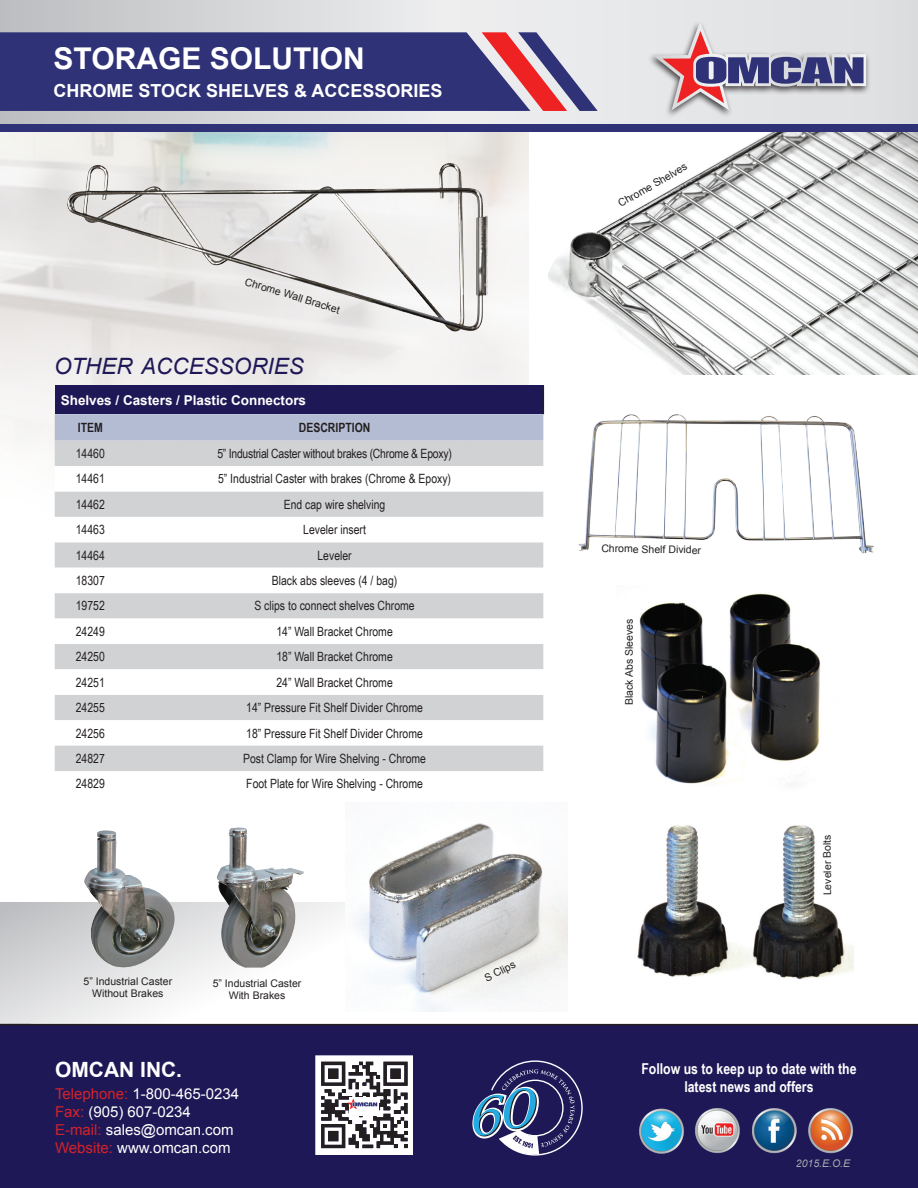
<style>
.page{position:relative;width:918px;height:1188px;background:#fff}
.page>*{position:absolute;margin:0;border:0;box-sizing:border-box;transform-origin:0 0}
.t1{font:700 30px "Arial";color:#fff}
.t2{font:italic 22.5px "Arial";color:#1f1857}
.t3{font:700 21px "Arial";color:#fff}
.t4{font:700 18px "Arial";color:#fff}
.t5{font:15px "Arial";color:#fff}
.t6{font:700 15px/18px "Arial Narrow";color:#fff;text-align:center}
.t7{font:700 13.5px "Arial";color:#fff}
.t8{font:12.75px "Arial Narrow";color:#231f20}
.t9{font:12.75px "Arial Narrow";letter-spacing:-.02em;color:#231f20}
.t10{font:700 12.75px "Arial Narrow";color:#231f20}
.t11{font:10.5px "Arial";color:#231f20}
.t12{font:italic 10.5px "Arial";color:#a8a9ad}
.s1{color:#d1232a}
</style>
<div class="page">
<svg style="left:0;top:902px;width:392px;height:122px"></svg>
<img style="left:0;top:131px;width:529px;height:421px">
<div style="left:0;top:1024px;width:918px;height:164px;background:#1f1857"></div>
<img style="left:637px;top:1097px;width:238px;height:66px">
<svg style="left:472px;top:1060px;width:111px;height:96px;background:#464b7d"></svg>
<svg style="left:315px;top:1055px;width:98px;height:100px"></svg>
<svg style="left:0;top:0;width:918px;height:124px;background:#dddee0"></svg>
<svg style="left:0;top:32px;width:598px;height:79px;background:#49437e"></svg>
<div style="left:647px;top:20px;width:224px;height:99px;background:#231f20;opacity:.8"></div>
<svg style="left:653px;top:22px;width:213px;height:88px;background:#bbb0be"></svg>
<img style="left:83px;top:830px;width:93px;height:141px">
<img style="left:217px;top:828px;width:57px;height:140px">
<div style="left:55px;top:441px;width:488px;height:279px;background:#d1d2d4"></div>
<svg style="left:55px;top:466px;width:488px;height:25px"></svg>
<svg style="left:55px;top:517px;width:488px;height:25px"></svg>
<svg style="left:55px;top:568px;width:488px;height:25px"></svg>
<svg style="left:55px;top:619px;width:488px;height:25px"></svg>
<svg style="left:55px;top:669px;width:488px;height:26px"></svg>
<div style="left:55px;top:745px;width:488px;height:26px;background:#d1d2d4"></div>
<svg style="left:55px;top:386px;width:489px;height:55px;background:#686994"></svg>
<img style="left:549px;top:131px;width:369px;height:244px">
<img style="left:578px;top:414px;width:296px;height:140px">
<img style="left:48px;top:121px;width:460px;height:215px">
<img style="left:345px;top:823px;width:222px;height:188px">
<div style="left:0;top:124px;width:918px;height:7px;background:#2f3276"></div>
<img style="left:639px;top:593px;width:182px;height:193px">
<img style="left:637px;top:825px;width:216px;height:154px">
<p class="t1" style="left:54px;top:39px;width:313px">STORAGE SOLUTION</p>
<p class="t4" style="left:54px;top:78px;width:390px">CHROME STOCK SHELVES &amp; ACCESSORIES</p>
<p class="t11" style="left:247px;top:274px;width:100px;rotate:17deg">Chrome Wall Bracket</p>
<p class="t2" style="left:54px;top:351px;width:251px">OTHER ACCESSORIES</p>
<p class="t7" style="left:61px;top:391px;width:247px">Shelves / Casters / Plastic Connectors</p>
<p class="t10" style="left:78px;top:418px;width:26px">ITEM</p>
<p class="t10" style="left:299px;top:418px;width:73px">DESCRIPTION</p>
<p class="t8" style="left:76px;top:444px;width:31px">14460</p>
<p class="t9" style="left:217px;top:444px;width:236px">5” Industrial Caster without brakes (Chrome &amp; Epoxy)</p>
<p class="t8" style="left:76px;top:470px;width:31px">14461</p>
<p class="t8" style="left:218px;top:470px;width:234px">5” Industrial Caster with brakes (Chrome &amp; Epoxy)</p>
<p class="t8" style="left:76px;top:495px;width:31px">14462</p>
<p class="t8" style="left:284px;top:495px;width:103px">End cap wire shelving</p>
<p class="t8" style="left:76px;top:520px;width:31px">14463</p>
<p class="t8" style="left:303px;top:520px;width:64px">Leveler insert</p>
<p class="t8" style="left:76px;top:546px;width:31px">14464</p>
<p class="t8" style="left:317px;top:546px;width:36px">Leveler</p>
<p class="t8" style="left:76px;top:571px;width:31px">18307</p>
<p class="t8" style="left:272px;top:571px;width:127px">Black abs sleeves (4 / bag)</p>
<p class="t8" style="left:76px;top:597px;width:31px">19752</p>
<p class="t8" style="left:254px;top:597px;width:162px">S clips to connect shelves Chrome</p>
<p class="t8" style="left:76px;top:622px;width:31px">24249</p>
<p class="t8" style="left:276px;top:622px;width:118px">14” Wall Bracket Chrome</p>
<p class="t8" style="left:76px;top:647px;width:31px">24250</p>
<p class="t8" style="left:276px;top:647px;width:118px">18” Wall Bracket Chrome</p>
<p class="t8" style="left:76px;top:673px;width:31px">24251</p>
<p class="t8" style="left:276px;top:673px;width:118px">24” Wall Bracket Chrome</p>
<p class="t8" style="left:76px;top:698px;width:31px">24255</p>
<p class="t8" style="left:246px;top:698px;width:178px">14” Pressure Fit Shelf Divider Chrome</p>
<p class="t8" style="left:76px;top:724px;width:31px">24256</p>
<p class="t8" style="left:246px;top:724px;width:178px">18” Pressure Fit Shelf Divider Chrome</p>
<p class="t8" style="left:76px;top:749px;width:31px">24827</p>
<p class="t8" style="left:243px;top:749px;width:185px">Post Clamp for Wire Shelving - Chrome</p>
<p class="t8" style="left:76px;top:775px;width:31px">24829</p>
<p class="t8" style="left:246px;top:775px;width:178px">Foot Plate for Wire Shelving - Chrome</p>
<p class="t11" style="left:84px;top:975px;width:90px">5” Industrial Caster</p>
<p class="t11" style="left:92px;top:987px;width:73px">Without Brakes</p>
<p class="t11" style="left:213px;top:976px;width:90px">5” Industrial Caster</p>
<p class="t11" style="left:229px;top:988px;width:58px">With Brakes</p>
<p class="t11" style="left:482px;top:972px;width:35px;rotate:-26deg">S Clips</p>
<p class="t11" style="left:616px;top:198px;width:79px;rotate:-30deg">Chrome Shelves</p>
<p class="t11" style="left:602px;top:541px;width:101px;rotate:1deg">Chrome Shelf Divider</p>
<p class="t11" style="left:622px;top:705px;width:88px;rotate:-90deg">Black Abs Sleeves</p>
<p class="t11" style="left:821px;top:896px;width:62px;rotate:-91deg">Leveler Bolts</p>
<p class="t3" style="left:55px;top:1042px;width:129px">OMCAN INC.</p>
<p class="t5" style="left:55px;top:1084px;width:186px"><span class="s1">Telephone:</span> 1-800-465-0234</p>
<p class="t5" style="left:55px;top:1102px;width:137px"><span class="s1">Fax:</span> (905) 607-0234</p>
<p class="t5" style="left:55px;top:1120px;width:180px"><span class="s1">E-mail:</span> sales@omcan.com</p>
<p class="t5" style="left:55px;top:1138px;width:177px"><span class="s1">Website:</span> www.omcan.com</p>
<p class="t3" style="left:55px;top:1056px;width:129px">OMCAN INC.</p>
<p class="t6" style="left:641px;top:1059px;width:217px">Follow us to keep up to date with the latest news and offers</p>
<p class="t12" style="left:796px;top:1157px;width:56px">2015.E.O.E</p>
</div>
